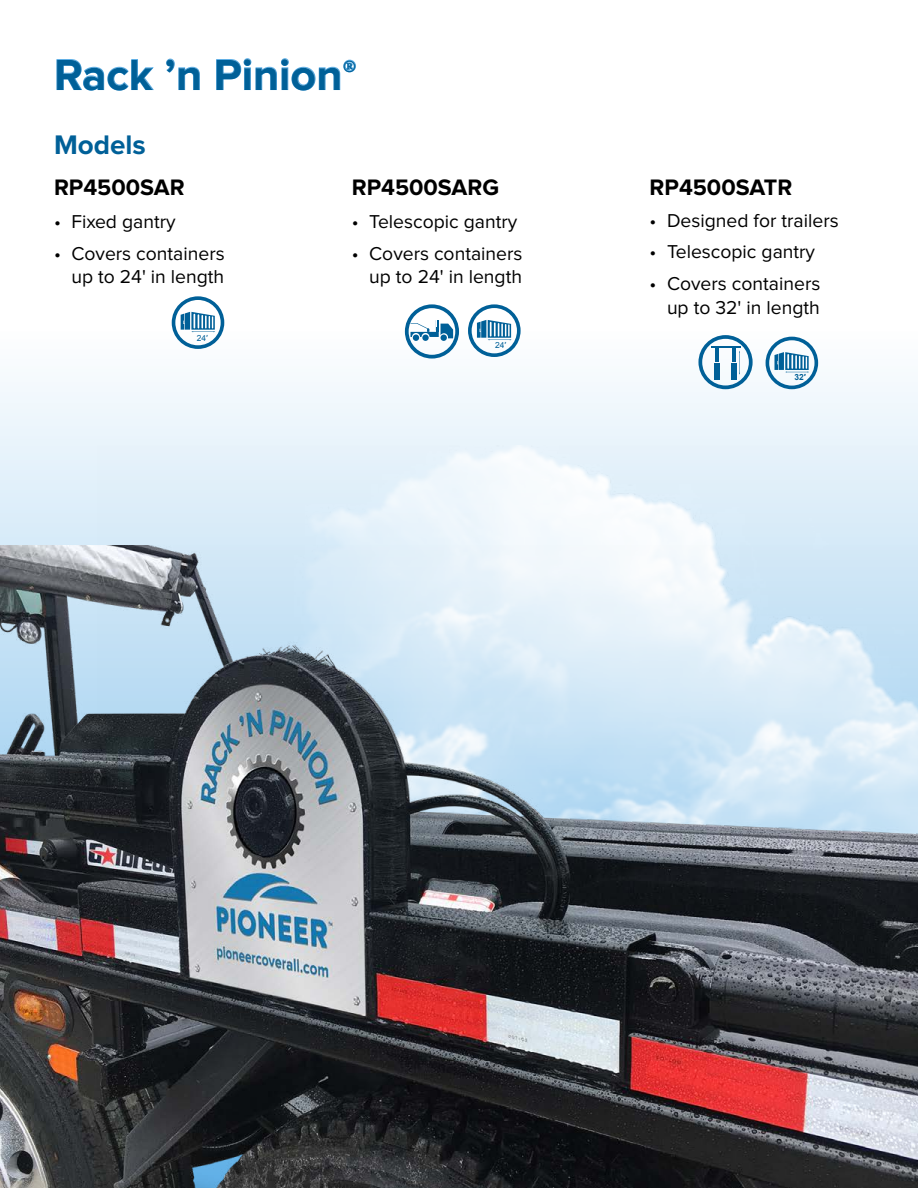
<style>
.page{position:relative;width:918px;height:1188px;background:#fff}
.page>*{position:absolute;margin:0;border:0;box-sizing:border-box;transform-origin:0 0}
.t1{font:700 45px "Proxima Nova";color:#006098}
.t2{font:700 27.9px "Proxima Nova";color:#006098}
.t3{font:700 23.25px "Proxima Nova";color:#000}
.t4{font:19.35px/23.2px "Proxima Nova";color:#000;text-align:right}
.t5{font:8.4px "Arial";color:#006098}
.t6{font:700 8.4px "Arial";color:#006098}
.s1{font-family:"Minion Pro";font-stretch:condensed}
</style>
<div class="page">
<svg style="left:0;top:331px;width:918px;height:214px;fill:#f1f8fd"></svg>
<img style="left:97px;top:445px;width:821px;height:100px">
<img style="left:0;top:545px;width:918px;height:643px">
<svg style="left:56px;top:59px;width:98px;height:32px"></svg>
<svg style="left:166px;top:58px;width:34px;height:32px"></svg>
<svg style="left:216px;top:58px;width:140px;height:33px"></svg>
<svg style="left:172px;top:296px;width:52px;height:53px"></svg>
<svg style="left:468px;top:304px;width:53px;height:53px"></svg>
<svg style="left:766px;top:337px;width:52px;height:52px"></svg>
<svg style="left:698px;top:335px;width:55px;height:54px"></svg>
<svg style="left:405px;top:304px;width:54px;height:55px"></svg>
<h1 class="t1" style="left:54px;top:54px;width:304px">Rack ’n Pinion<span class="s1">®</span></h1>
<h2 class="t2" style="left:54px;top:132px;width:93px">Models</h2>
<p class="t3" style="left:54px;top:176px;width:132px">RP4500SAR</p>
<p class="t4" style="left:54px;top:211px;width:123px">• Fixed gantry</p>
<p class="t4" style="left:54px;top:243px;width:172px">• Covers containers up to 24' in length</p>
<p class="t5" style="left:197px;top:332px;width:12px">24′</p>
<p class="t3" style="left:352px;top:176px;width:149px">RP4500SARG</p>
<p class="t4" style="left:352px;top:211px;width:167px">• Telescopic gantry</p>
<p class="t4" style="left:352px;top:243px;width:172px">• Covers containers up to 24' in length</p>
<p class="t5" style="left:495px;top:340px;width:12px">24′</p>
<p class="t3" style="left:650px;top:176px;width:144px">RP4500SATR</p>
<p class="t4" style="left:650px;top:209px;width:191px">• Designed for trailers</p>
<p class="t4" style="left:650px;top:241px;width:167px">• Telescopic gantry</p>
<p class="t4" style="left:650px;top:273px;width:172px">• Covers containers up to 32' in length</p>
<p class="t6" style="left:795px;top:371px;width:13px">32′</p>
</div>
